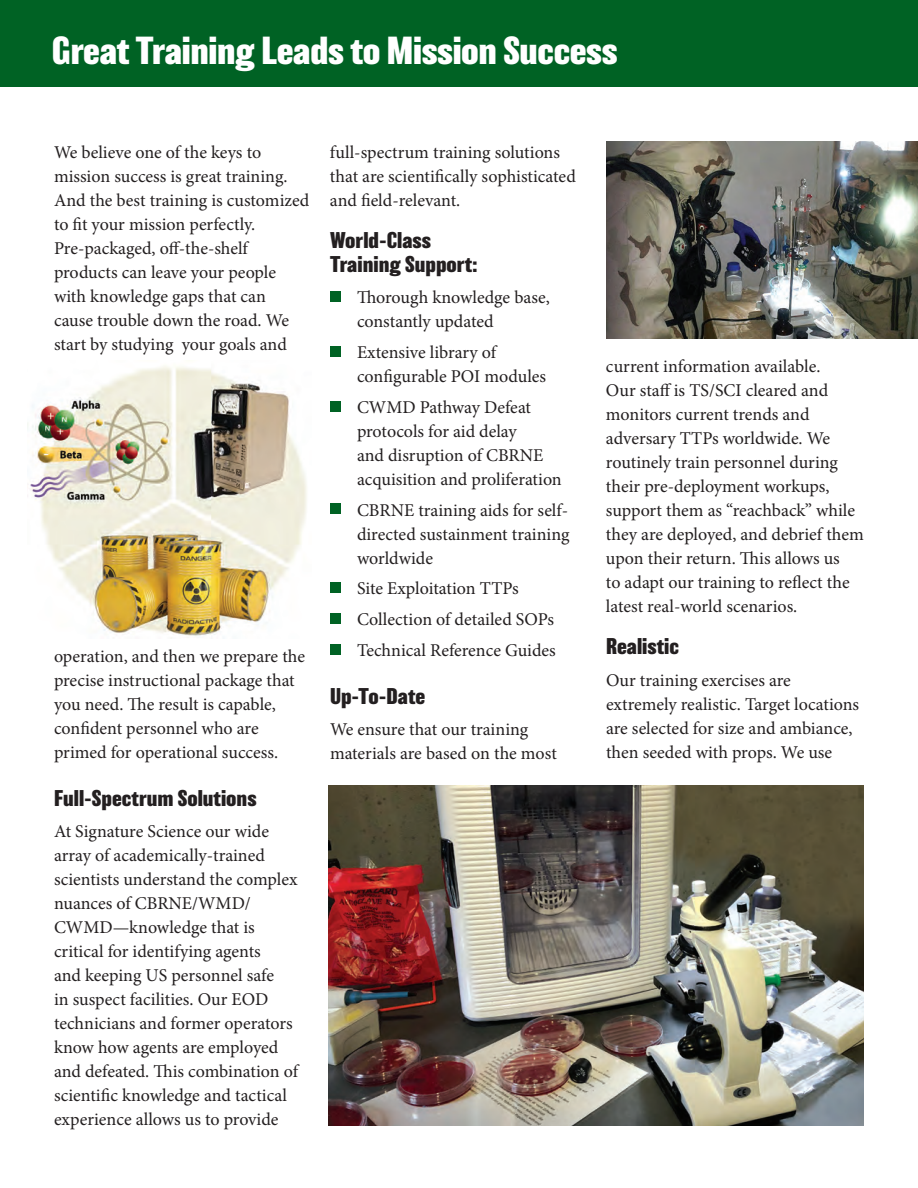
<style>
.page{position:relative;width:918px;height:1188px;background:#fff}
.page>*{position:absolute;margin:0;border:0;box-sizing:border-box;transform-origin:0 0}
.t1{font:800 36px "Balboa";letter-spacing:-.01em;color:#fff}
.Resume_Text{font:800 21px/24px "Balboa";color:#231f20}
.t2{font:18px/24px "Minion Pro";color:#231f20}
</style>
<div class="page">
<div style="left:0;top:0;width:918px;height:86px;background:#006224"></div>
<div style="left:330px;top:291px;width:11px;height:11px;background:#006224"></div>
<div style="left:330px;top:346px;width:11px;height:11px;background:#006224"></div>
<div style="left:330px;top:401px;width:11px;height:10px;background:#006224"></div>
<div style="left:330px;top:504px;width:11px;height:10px;background:#006224"></div>
<div style="left:330px;top:582px;width:11px;height:11px;background:#006224"></div>
<div style="left:330px;top:613px;width:11px;height:11px;background:#006224"></div>
<div style="left:330px;top:644px;width:11px;height:10px;background:#006224"></div>
<img style="left:606px;top:141px;width:312px;height:198px">
<img style="left:328px;top:785px;width:536px;height:340px">
<img style="left:27px;top:366px;width:280px;height:273px">
<p class="t1" style="left:52px;top:31px;width:567px">Great Training Leads to Mission Success</p>
<p class="t2" style="left:54px;top:140px;width:257px">We believe one of the keys to mission success is great training.<br>And the best training is customized to fit your mission perfectly.<br>Pre-packaged, off-the-shelf products can leave your people with knowledge gaps that can cause trouble down the road. We start by studying your goals and</p>
<p class="t2" style="left:54px;top:644px;width:253px">operation, and then we prepare the precise instructional package that you need. The result is capable, confident personnel who are primed for operational success.</p>
<p class="Resume_Text" style="left:54px;top:786px;width:204px">Full-Spectrum Solutions</p>
<p class="t2" style="left:54px;top:820px;width:246px">At Signature Science our wide array of academically-trained scientists understand the complex nuances of CBRNE/WMD/<br>CWMD—knowledge that is critical for identifying agents<br>and keeping US personnel safe<br>in suspect facilities. Our EOD technicians and former operators know how agents are employed and defeated. This combination of scientific knowledge and tactical experience allows us to provide</p>
<p class="t2" style="left:330px;top:140px;width:247px">full-spectrum training solutions that are scientifically sophisticated and field-relevant.</p>
<p class="Resume_Text" style="left:330px;top:228px;width:149px">World-Class<br>Training Support:</p>
<p class="t2" style="left:357px;top:286px;width:194px">Thorough knowledge base, constantly updated</p>
<p class="t2" style="left:357px;top:340px;width:191px">Extensive library of configurable POI modules</p>
<p class="t2" style="left:357px;top:395px;width:206px">CWMD Pathway Defeat protocols for aid delay<br>and disruption of CBRNE acquisition and proliferation</p>
<p class="t2" style="left:357px;top:498px;width:214px;text-align:justify">CBRNE training aids for self&shy;directed sustainment training worldwide</p>
<p class="t2" style="left:357px;top:577px;width:163px">Site Exploitation TTPs</p>
<p class="t2" style="left:357px;top:607px;width:198px">Collection of detailed SOPs</p>
<p class="t2" style="left:357px;top:638px;width:200px">Technical Reference Guides</p>
<p class="Resume_Text" style="left:330px;top:684px;width:97px">Up-To-Date</p>
<p class="t2" style="left:330px;top:718px;width:228px">We ensure that our training materials are based on the most</p>
<p class="t2" style="left:606px;top:355px;width:259px">current information available.<br>Our staff is TS/SCI cleared and monitors current trends and adversary TTPs worldwide. We routinely train personnel during their pre-deployment workups, support them as “reachback” while they are deployed, and debrief them upon their return. This allows us<br>to adapt our training to reflect the latest real-world scenarios.</p>
<p class="Resume_Text" style="left:606px;top:635px;width:75px">Realistic</p>
<p class="t2" style="left:606px;top:668px;width:255px">Our training exercises are extremely realistic. Target locations are selected for size and ambiance, then seeded with props. We use</p>
</div>
